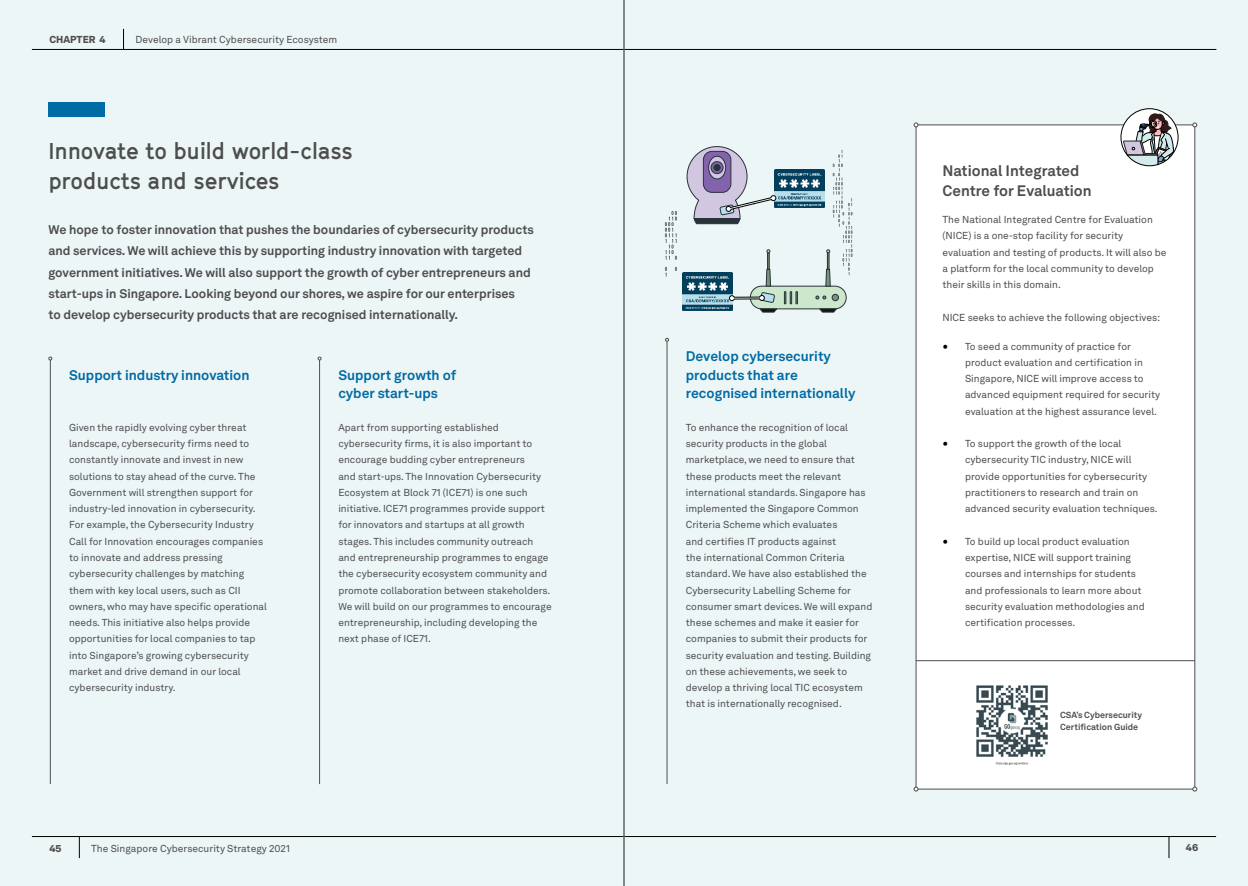
<style>
.page{position:relative;width:1248px;height:886px;background:#fff}
.page>*{position:absolute;margin:0;border:0;box-sizing:border-box;transform-origin:0 0}
.t1{font:700 22.5px/30px "GT Cinetype";color:#4d4d4f}
.t2{font:700 15px/20px "Akkurat LL";color:#4d4d4f}
.t3{font:700 13.75px/18.8px "Akkurat LL";color:#006ba4}
.t4{font:700 12.5px/21.2px "Akkurat LL";color:#4d4d4f}
.t5{font:10px/16.2px "Akkurat LL";color:#4d4d4f}
.t6{font:900 10px "Akkurat LL";color:#4d4d4f}
.t7{font:700 8.75px/12.5px "Akkurat LL";color:#4d4d4f}
.s1{font-family:"Minion Pro";font-size:15px;color:#000}
</style>
<div class="page">
<div style="left:0;top:0;width:624px;height:886px;background:#edf6f7"></div>
<div style="left:624px;top:0;width:623px;height:886px;background:#edf6f7"></div>
<svg style="left:1168px;top:837px;width:1px;height:21px"></svg>
<svg style="left:79px;top:837px;width:1px;height:21px"></svg>
<hr style="left:32px;top:836px;width:1183px;height:1px;background:#000">
<div style="left:915px;top:125px;width:279px;height:664px;background:#fff"></div>
<div style="left:750px;top:286px;width:96px;height:23px;background:#cde7cd;border-radius:11px"></div>
<div style="left:750px;top:286px;width:96px;height:23px;border:1px solid #273339;border-radius:11px"></div>
<svg style="left:784px;top:291px;width:13px;height:13px"></svg>
<svg style="left:815px;top:296px;width:11px;height:3px"></svg>
<div style="left:832px;top:294px;width:6px;height:7px;background:#7c927b;border-radius:50%"></div>
<div style="left:831px;top:294px;width:7px;height:7px;border:1px solid #273339;border-radius:50%"></div>
<svg style="left:818px;top:308px;width:19px;height:5px"></svg>
<img style="left:776px;top:170px;width:48px;height:37px">
<svg style="left:825px;top:150px;width:27px;height:137px"></svg>
<svg style="left:665px;top:211px;width:11px;height:49px"></svg>
<img style="left:682px;top:273px;width:46px;height:37px">
<svg style="left:728px;top:249px;width:49px;height:64px"></svg>
<svg style="left:686px;top:146px;width:90px;height:78px"></svg>
<hr style="left:32px;top:49px;width:1184px;height:1px;background:#000">
<svg style="left:123px;top:29px;width:1px;height:20px"></svg>
<img style="left:976px;top:685px;width:71px;height:79px">
<hr style="left:319px;top:360px;width:1px;height:424px;background:#4d4d4f">
<hr style="left:50px;top:360px;width:1px;height:424px;background:#4d4d4f">
<hr style="left:666px;top:341px;width:1px;height:443px;background:#4d4d4f">
<svg style="left:665px;top:338px;width:4px;height:4px"></svg>
<div style="left:48px;top:102px;width:57px;height:14px;background:#006ba4"></div>
<hr style="left:915px;top:660px;width:279px;height:1px;background:#4d4d4f">
<svg style="left:1120px;top:109px;width:57px;height:57px"></svg>
<svg style="left:1122px;top:113px;width:55px;height:53px"></svg>
<div style="left:1120px;top:108px;width:58px;height:58px;border:1px solid #000;border-radius:50%"></div>
<svg style="left:913px;top:787px;width:5px;height:4px"></svg>
<svg style="left:913px;top:123px;width:5px;height:4px"></svg>
<svg style="left:1192px;top:787px;width:4px;height:4px"></svg>
<svg style="left:1192px;top:123px;width:4px;height:4px"></svg>
<hr style="left:623px;top:0;width:1px;height:886px;background:#6d6e71">
<p class="t6" style="left:49px;top:32px;width:58px">CHAPTER 4</p>
<p class="t5" style="left:135px;top:31px;width:203px">Develop a Vibrant Cybersecurity Ecosystem</p>
<h1 class="t1" style="left:48px;top:135px;width:305px">Innovate to build world-class products and services</h1>
<p class="t4" style="left:48px;top:218px;width:487px">We hope to foster innovation that pushes the boundaries of cybersecurity products and services. We will achieve this by supporting industry innovation with targeted government initiatives. We will also support the growth of cyber entrepreneurs and start-ups in Singapore. Looking beyond our shores, we aspire for our enterprises<br>to develop cybersecurity products that are recognised internationally.</p>
<h3 class="t3" style="left:69px;top:364px;width:182px">Support industry innovation</h3>
<p class="t5" style="left:69px;top:419px;width:199px">Given the rapidly evolving cyber threat landscape, cybersecurity firms need to constantly innovate and invest in new solutions to stay ahead of the curve. The Government will strengthen support for industry-led innovation in cybersecurity.<br>For example, the Cybersecurity Industry Call for Innovation encourages companies to innovate and address pressing cybersecurity challenges by matching them with key local users, such as CII owners, who may have specific operational needs. This initiative also helps provide opportunities for local companies to tap into Singapore’s growing cybersecurity market and drive demand in our local cybersecurity industry.</p>
<h3 class="t3" style="left:338px;top:364px;width:119px">Support growth of cyber start-ups</h3>
<p class="t5" style="left:338px;top:419px;width:215px">Apart from supporting established cybersecurity firms, it is also important to encourage budding cyber entrepreneurs<br>and start-ups. The Innovation Cybersecurity Ecosystem at Block 71 (ICE71) is one such initiative. ICE71 programmes provide support for innovators and startups at all growth stages. This includes community outreach and entrepreneurship programmes to engage the cybersecurity ecosystem community and promote collaboration between stakeholders.<br>We will build on our programmes to encourage entrepreneurship, including developing the next phase of ICE71.</p>
<h3 class="t3" style="left:685px;top:346px;width:171px">Develop cybersecurity products that are recognised internationally</h3>
<p class="t5" style="left:685px;top:419px;width:188px">To enhance the recognition of local security products in the global marketplace, we need to ensure that these products meet the relevant international standards. Singapore has implemented the Singapore Common Criteria Scheme which evaluates<br>and certifies IT products against<br>the international Common Criteria standard. We have also established the Cybersecurity Labelling Scheme for consumer smart devices. We will expand these schemes and make it easier for companies to submit their products for security evaluation and testing. Building on these achievements, we seek to develop a thriving local TIC ecosystem that is internationally recognised.</p>
<h2 class="t2" style="left:942px;top:160px;width:151px">National Integrated<br>Centre for Evaluation</h2>
<p class="t5" style="left:942px;top:211px;width:225px">The National Integrated Centre for Evaluation (NICE) is a one-stop facility for security evaluation and testing of products. It will also be a platform for the local community to develop their skills in this domain.</p>
<p class="t5" style="left:942px;top:309px;width:219px">NICE seeks to achieve the following objectives:</p>
<p class="t5" style="left:964px;top:338px;width:197px;text-indent:-22px"><span class="s1">•</span> To seed a community of practice for product evaluation and certification in Singapore, NICE will improve access to advanced equipment required for security evaluation at the highest assurance level.</p>
<p class="t5" style="left:964px;top:435px;width:194px;text-indent:-22px"><span class="s1">•</span> To support the growth of the local cybersecurity TIC industry, NICE will provide opportunities for cybersecurity practitioners to research and train on advanced security evaluation techniques.</p>
<p class="t5" style="left:964px;top:533px;width:181px;text-indent:-22px"><span class="s1">•</span> To build up local product evaluation expertise, NICE will support training courses and internships for students and professionals to learn more about security evaluation methodologies and certification processes.</p>
<p class="t7" style="left:1060px;top:708px;width:83px">CSA’s Cybersecurity<br>Certification Guide</p>
<p class="t6" style="left:49px;top:840px;width:14px">45</p>
<p class="t5" style="left:91px;top:839px;width:200px">The Singapore Cybersecurity Strategy 2021</p>
<p class="t6" style="left:1185px;top:840px;width:14px">46</p>
</div>
